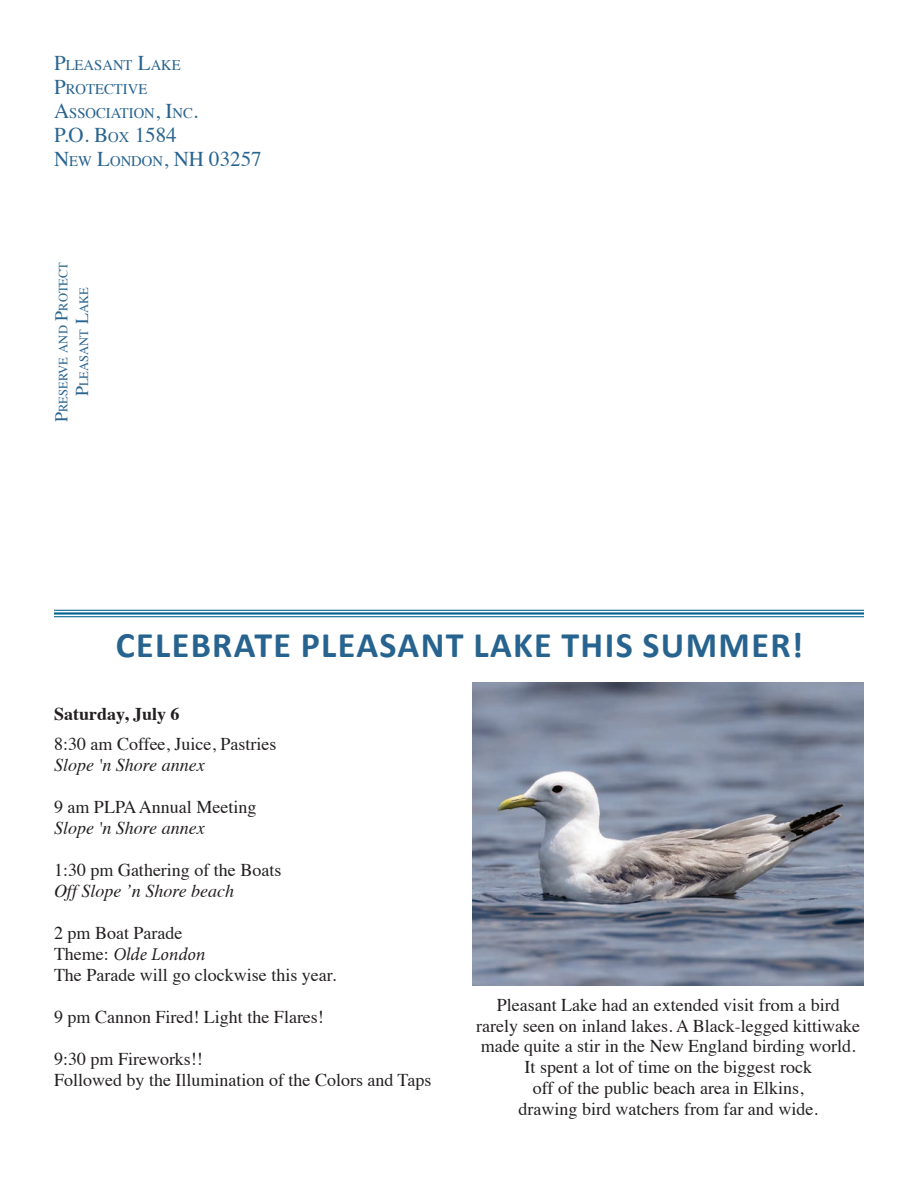
<style>
.page{position:relative;width:918px;height:1188px;background:#fff}
.page>*{position:absolute;margin:0;border:0;box-sizing:border-box;transform-origin:0 0}
.t1{font:700 36px "Calibri";letter-spacing:.04em;color:#27638f}
.t2{font:21px/24.2px "Times";color:#27638f}
.t3{font:18px/20.7px "Times";color:#231f20}
.t4{font:italic 18px "Times";color:#231f20}
.t5{font:italic 18px "Minion Pro";letter-spacing:-.005em;color:#231f20}
.t6{font:700 18px "Times";color:#231f20}
.t7{font:14.7px/24.2px "Times";color:#27638f}
.t8{font:12.6px/20.7px "Times";color:#27638f;text-align:center}
.s1{font-size:21px}
.s2{font-size:14.7px}
.s3{font-size:18px}
.s4{font-family:"Times";font-style:normal}
</style>
<div class="page">
<hr style="left:54px;top:610px;width:810px;height:1px;background:#00628e">
<hr style="left:54px;top:612px;width:810px;height:3px;background:#00628e">
<hr style="left:54px;top:616px;width:810px;height:1px;background:#00628e">
<img style="left:472px;top:683px;width:392px;height:302px">
<p class="t7" style="left:54px;top:51px;width:146px"><span class="s1">P</span>LEASANT <span class="s1">L</span>AKE<br><span class="s1">P</span>ROTECTIVE<br><span class="s1">A</span>SSOCIATION<span class="s1">, I</span>NC<span class="s1">.</span></p>
<p class="t2" style="left:54px;top:121px;width:209px">P.O. B<span class="s2">OX</span> 1584<br>N<span class="s2">EW</span> L<span class="s2">ONDON</span>, NH 03257</p>
<p class="t8" style="left:52px;top:422px;width:162px;rotate:-90deg"><span class="s3">P</span>RESERVE AND <span class="s3">P</span>ROTECT<br><span class="s3">P</span>LEASANT <span class="s3">L</span>AKE</p>
<h1 class="t1" style="left:116px;top:619px;width:689px">CELEBRATE PLEASANT LAKE THIS SUMMER!</h1>
<p class="t6" style="left:54px;top:696px;width:127px">Saturday, July 6</p>
<p class="t3" style="left:54px;top:732px;width:224px">8:30 am Coffee, Juice, Pastries</p>
<p class="t4" style="left:54px;top:749px;width:152px">Slope 'n Shore annex</p>
<p class="t3" style="left:54px;top:795px;width:204px">9 am PLPA Annual Meeting</p>
<p class="t4" style="left:54px;top:812px;width:152px">Slope 'n Shore annex</p>
<p class="t3" style="left:54px;top:858px;width:229px">1:30 pm Gathering of the Boats</p>
<p class="t4" style="left:54px;top:875px;width:182px">Off Slope ’n Shore beach</p>
<p class="t3" style="left:54px;top:921px;width:130px">2 pm Boat Parade</p>
<p class="t5" style="left:54px;top:942px;width:153px"><span class="s4">Theme:</span> Olde London</p>
<p class="t3" style="left:54px;top:963px;width:284px">The Parade will go clockwise this year.</p>
<p class="t3" style="left:54px;top:1005px;width:271px">9 pm Cannon Fired! Light the Flares!</p>
<p class="t3" style="left:54px;top:1047px;width:379px">9:30 pm Fireworks!!<br>Followed by the Illumination of the Colors and Taps</p>
<p class="t3" style="left:476px;top:993px;width:385px;text-align:center">Pleasant Lake had an extended visit from a bird rarely seen on inland lakes. A Black-legged kittiwake made quite a stir in the New England birding world.<br>It spent a lot of time on the biggest rock<br>off of the public beach area in Elkins,<br>drawing bird watchers from far and wide.</p>
</div>
